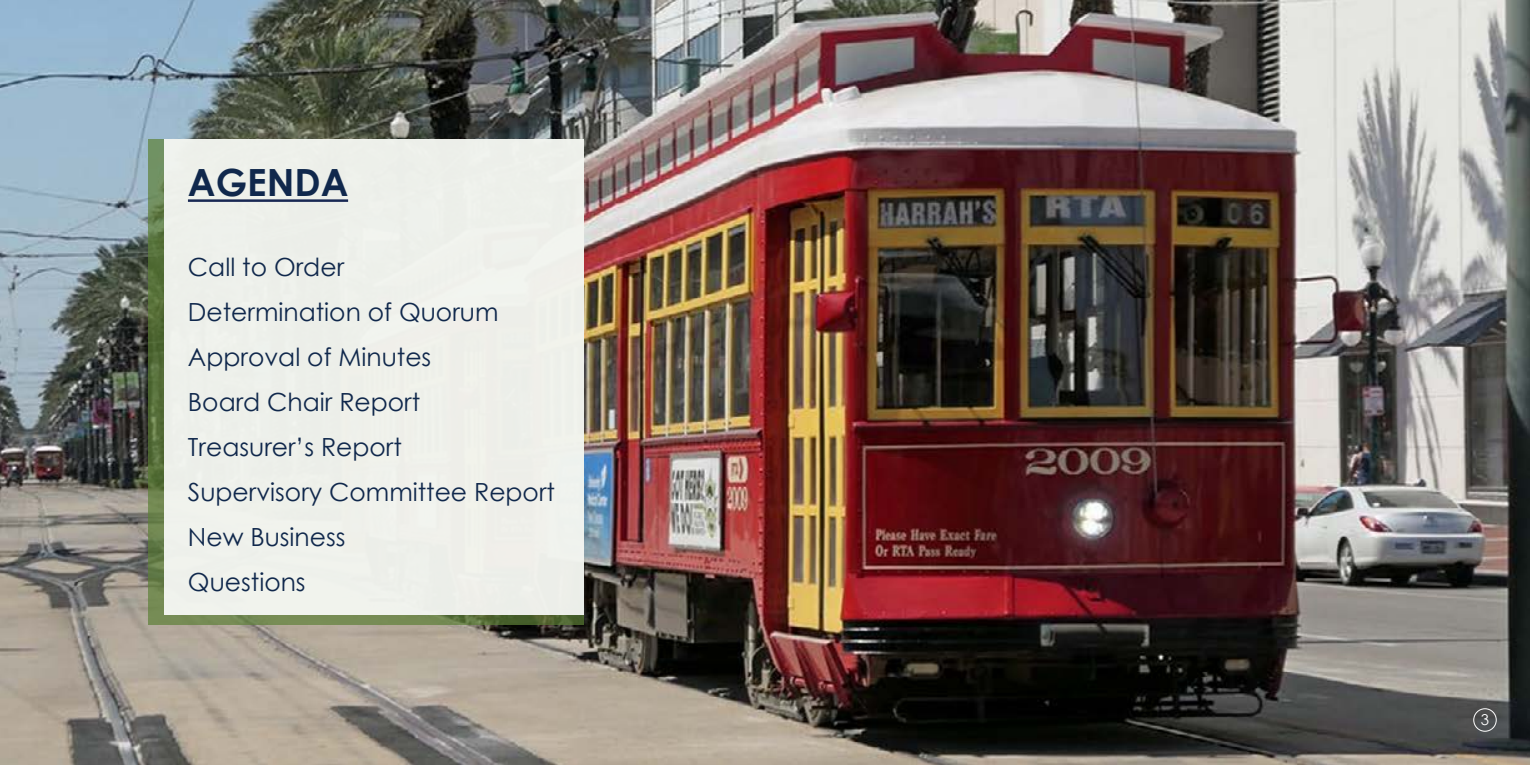
<style>
.page{position:relative;width:1530px;height:765px;background:#fff}
.page>*{position:absolute;margin:0;border:0;box-sizing:border-box;transform-origin:0 0}
.t1{font:700 37.5px "Century Gothic";color:#10284c}
.t2{font:25px/45px "Century Gothic";color:#10284c}
.t3{font:15px "Century Gothic";color:#fff}
</style>
<div class="page">
<img style="left:0;top:0;width:1530px;height:765px">
<svg style="left:148px;top:140px;width:436px;height:486px;background:#69804e"></svg>
<div style="left:165px;top:140px;width:419px;height:475px;background:#eef0eb"></div>
<hr style="left:188px;top:199px;width:160px;height:3px;background:#182853">
<div style="left:1473px;top:708px;width:24px;height:24px;border:1px solid #fff;border-radius:50%"></div>
<h1 class="t1" style="left:188px;top:154px;width:162px">AGENDA</h1>
<p class="t2" style="left:188px;top:244px;width:369px">Call to Order<br>Determination of Quorum<br>Approval of Minutes<br>Board Chair Report<br>Treasurer’s Report<br>Supervisory Committee Report<br>New Business<br>Questions</p>
<p class="t3" style="left:1481px;top:709px;width:10px">3</p>
</div>
